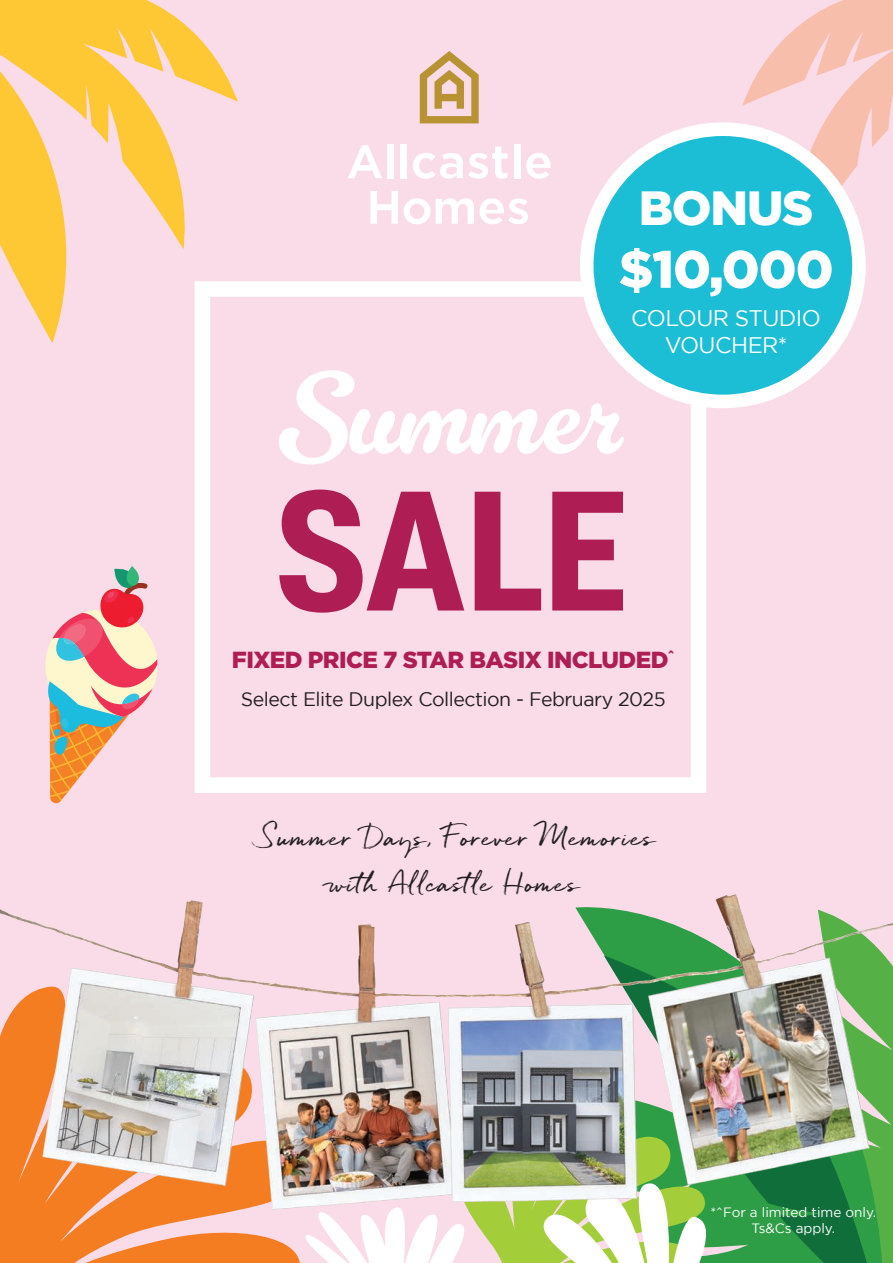
<style>
.page{position:relative;width:893px;height:1263px;background:#fadbe8}
.page>*{position:absolute;margin:0;border:0;box-sizing:border-box;transform-origin:0 0}
.t1{font:900 52.5px "Gotham";color:#fff}
.t2{font:900 48px "Gotham";letter-spacing:-.025em;color:#fff}
.t3{font:24.3px/45.6px "Quickbrush";letter-spacing:.05em;color:#231f20;text-align:center}
.t4{font:900 23.25px "Gotham";letter-spacing:-.025em;color:#ae1d54}
.t5{font:22.5px/27px "Gotham";letter-spacing:-.025em;color:#fff;text-align:center}
.t6{font:19.5px "Gotham";letter-spacing:-.025em;color:#231f20}
.t7{font:13.5px/16.2px "Gotham";color:#fff;text-align:center}
</style>
<div class="page">
<svg style="left:713px;top:1219px;width:158px;height:44px;fill:#2d9d46"></svg>
<svg style="left:317px;top:1219px;width:131px;height:44px"></svg>
<svg style="left:448px;top:1219px;width:58px;height:44px"></svg>
<svg style="left:506px;top:1219px;width:207px;height:44px"></svg>
<svg style="left:0;top:0;width:238px;height:249px"></svg>
<svg style="left:0;top:68px;width:87px;height:275px"></svg>
<svg style="left:742px;top:0;width:151px;height:218px"></svg>
<svg style="left:420px;top:51px;width:59px;height:72px"></svg>
<svg style="left:370px;top:191px;width:28px;height:33px"></svg>
<svg style="left:404px;top:198px;width:70px;height:26px"></svg>
<svg style="left:480px;top:198px;width:48px;height:26px"></svg>
<svg style="left:348px;top:145px;width:34px;height:33px"></svg>
<div style="left:387px;top:144px;width:7px;height:34px;background:#fff"></div>
<div style="left:401px;top:144px;width:6px;height:34px;background:#fff"></div>
<svg style="left:413px;top:147px;width:94px;height:32px"></svg>
<div style="left:514px;top:144px;width:7px;height:34px;background:#fff"></div>
<svg style="left:526px;top:153px;width:25px;height:26px"></svg>
<svg style="left:279px;top:370px;width:345px;height:94px"></svg>
<svg style="left:279px;top:490px;width:185px;height:123px"></svg>
<svg style="left:475px;top:492px;width:66px;height:118px"></svg>
<svg style="left:552px;top:492px;width:71px;height:118px"></svg>
<div style="left:195px;top:281px;width:511px;height:512px;border:16px solid #fff"></div>
<svg style="left:0;top:1219px;width:317px;height:44px;fill:#f47d21"></svg>
<img style="left:0;top:894px;width:893px;height:325px">
<svg style="left:45px;top:566px;width:113px;height:238px"></svg>
<div style="left:587px;top:129px;width:272px;height:272px;background:#1cbed5;border-radius:50%"></div>
<div style="left:580px;top:122px;width:286px;height:286px;border:14px solid #fff;border-radius:50%"></div>
<h2 class="t2" style="left:639px;top:180px;width:176px">BONUS</h2>
<h1 class="t1" style="left:618px;top:239px;width:217px">$10,000</h1>
<p class="t5" style="left:631px;top:304px;width:191px">COLOUR STUDIO<br>VOUCHER*</p>
<p class="t4" style="left:232px;top:646px;width:444px">FIXED PRICE 7 STAR BASIX INCLUDED<sup>^</sup></p>
<p class="t6" style="left:241px;top:688px;width:426px">Select Elite Duplex Collection - February 2025</p>
<p class="t3" style="left:255px;top:814px;width:399px">Summer Days, Forever Memories with Allcastle Homes</p>
<p class="t7" style="left:710px;top:1203px;width:167px">*^For a limited time only.<br>Ts&amp;Cs apply.</p>
</div>
